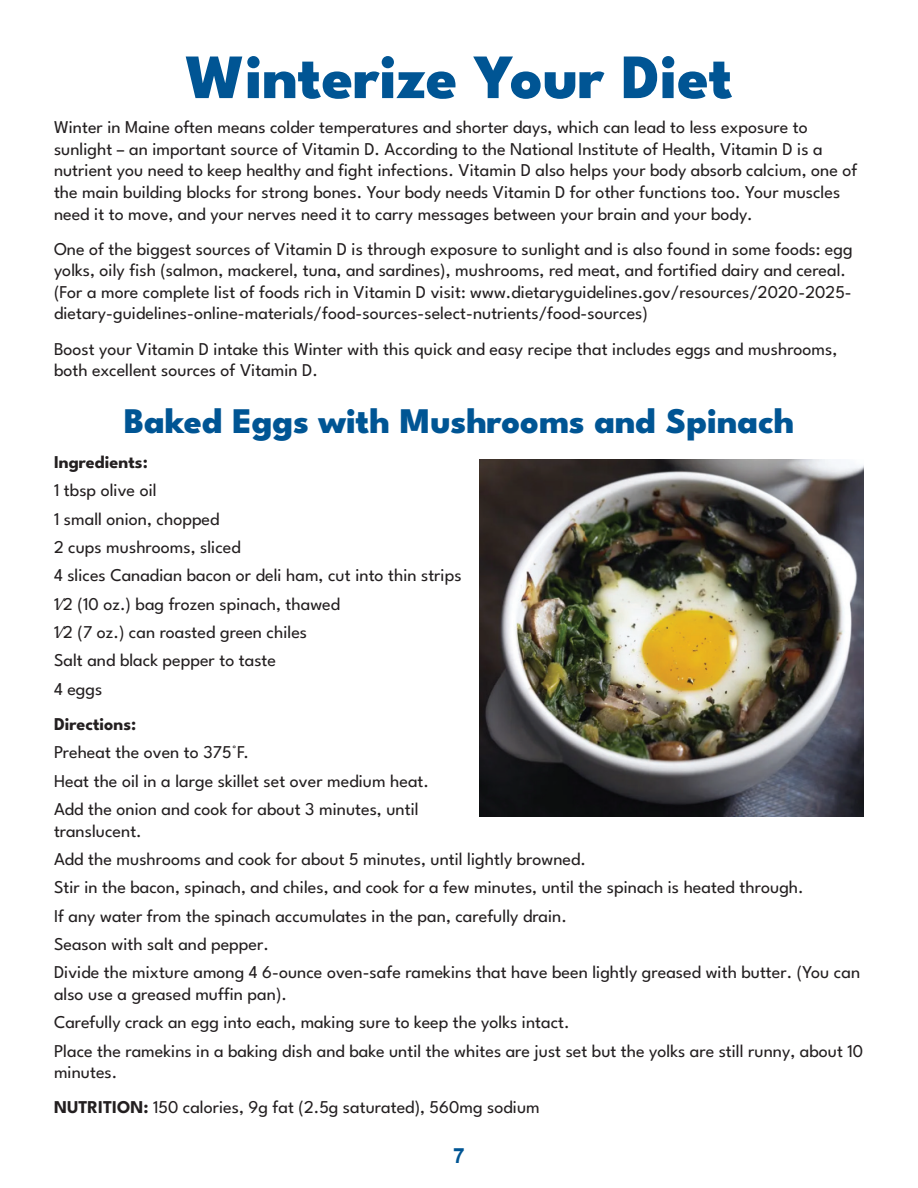
<style>
.page{position:relative;width:918px;height:1188px;background:#fff}
.page>*{position:absolute;margin:0;border:0;box-sizing:border-box;transform-origin:0 0}
.Headline{font:800 63px "League Spartan";color:#005594}
.Subhead{font:800 36px "League Spartan";color:#005594}
.t1{font:700 21px "Arial";color:#005594}
.t2{font:18px/21.6px "League Spartan";color:#231f20}
.t3{font:700 18px "League Spartan";color:#231f20}
.s1{font-weight:700}
</style>
<div class="page">
<img style="left:479px;top:459px;width:385px;height:358px">
<p class="Headline" style="left:185px;top:27px;width:549px">Winterize Your Diet</p>
<p class="t2" style="left:54px;top:115px;width:805px">Winter in Maine often means colder temperatures and shorter days, which can lead to less exposure to sunlight – an important source of Vitamin D. According to the National Institute of Health, Vitamin D is a nutrient you need to keep healthy and fight infections. Vitamin D also helps your body absorb calcium, one of the main building blocks for strong bones. Your body needs Vitamin D for other functions too. Your muscles need it to move, and your nerves need it to carry messages between your brain and your body.</p>
<p class="t2" style="left:54px;top:236px;width:800px">One of the biggest sources of Vitamin D is through exposure to sunlight and is also found in some foods: egg yolks, oily fish (salmon, mackerel, tuna, and sardines), mushrooms, red meat, and fortified dairy and cereal. (For a more complete list of foods rich in Vitamin D visit: www.dietaryguidelines.gov/resources/2020-2025- dietary-guidelines-online-materials/food-sources-select-nutrients/food-sources)</p>
<p class="t2" style="left:54px;top:336px;width:785px">Boost your Vitamin D intake this Winter with this quick and easy recipe that includes eggs and mushrooms, both excellent sources of Vitamin D.</p>
<p class="Subhead" style="left:124px;top:392px;width:672px">Baked Eggs with Mushrooms and Spinach</p>
<p class="t3" style="left:54px;top:448px;width:95px">Ingredients:</p>
<p class="t2" style="left:54px;top:478px;width:104px">1 tbsp olive oil</p>
<p class="t2" style="left:54px;top:506px;width:167px">1 small onion, chopped</p>
<p class="t2" style="left:54px;top:535px;width:188px">2 cups mushrooms, sliced</p>
<p class="t2" style="left:54px;top:563px;width:409px">4 slices Canadian bacon or deli ham, cut into thin strips</p>
<p class="t2" style="left:54px;top:591px;width:288px">1⁄2 (10 oz.) bag frozen spinach, thawed</p>
<p class="t2" style="left:54px;top:620px;width:255px">1⁄2 (7 oz.) can roasted green chiles</p>
<p class="t2" style="left:54px;top:648px;width:224px">Salt and black pepper to taste</p>
<p class="t2" style="left:54px;top:676px;width:50px">4 eggs</p>
<p class="t3" style="left:54px;top:710px;width:84px">Directions:</p>
<p class="t2" style="left:54px;top:740px;width:197px">Preheat the oven to 375°F.</p>
<p class="t2" style="left:54px;top:768px;width:377px">Heat the oil in a large skillet set over medium heat.</p>
<p class="t2" style="left:54px;top:797px;width:366px">Add the onion and cook for about 3 minutes, until translucent.</p>
<p class="t2" style="left:54px;top:847px;width:534px">Add the mushrooms and cook for about 5 minutes, until lightly browned.</p>
<p class="t2" style="left:54px;top:875px;width:751px">Stir in the bacon, spinach, and chiles, and cook for a few minutes, until the spinach is heated through.</p>
<p class="t2" style="left:54px;top:903px;width:515px">If any water from the spinach accumulates in the pan, carefully drain.</p>
<p class="t2" style="left:54px;top:932px;width:217px">Season with salt and pepper.</p>
<p class="t2" style="left:54px;top:960px;width:808px">Divide the mixture among 4 6-ounce oven-safe ramekins that have been lightly greased with butter. (You can also use a greased muffin pan).</p>
<p class="t2" style="left:54px;top:1010px;width:517px">Carefully crack an egg into each, making sure to keep the yolks intact.</p>
<p class="t2" style="left:54px;top:1038px;width:811px">Place the ramekins in a baking dish and bake until the whites are just set but the yolks are still runny, about 10 minutes.</p>
<p class="t2" style="left:54px;top:1095px;width:487px"><span class="s1">NUTRITION:</span> 150 calories, 9g fat (2.5g saturated), 560mg sodium</p>
<p class="t1" style="left:453px;top:1141px;width:13px">7</p>
</div>
